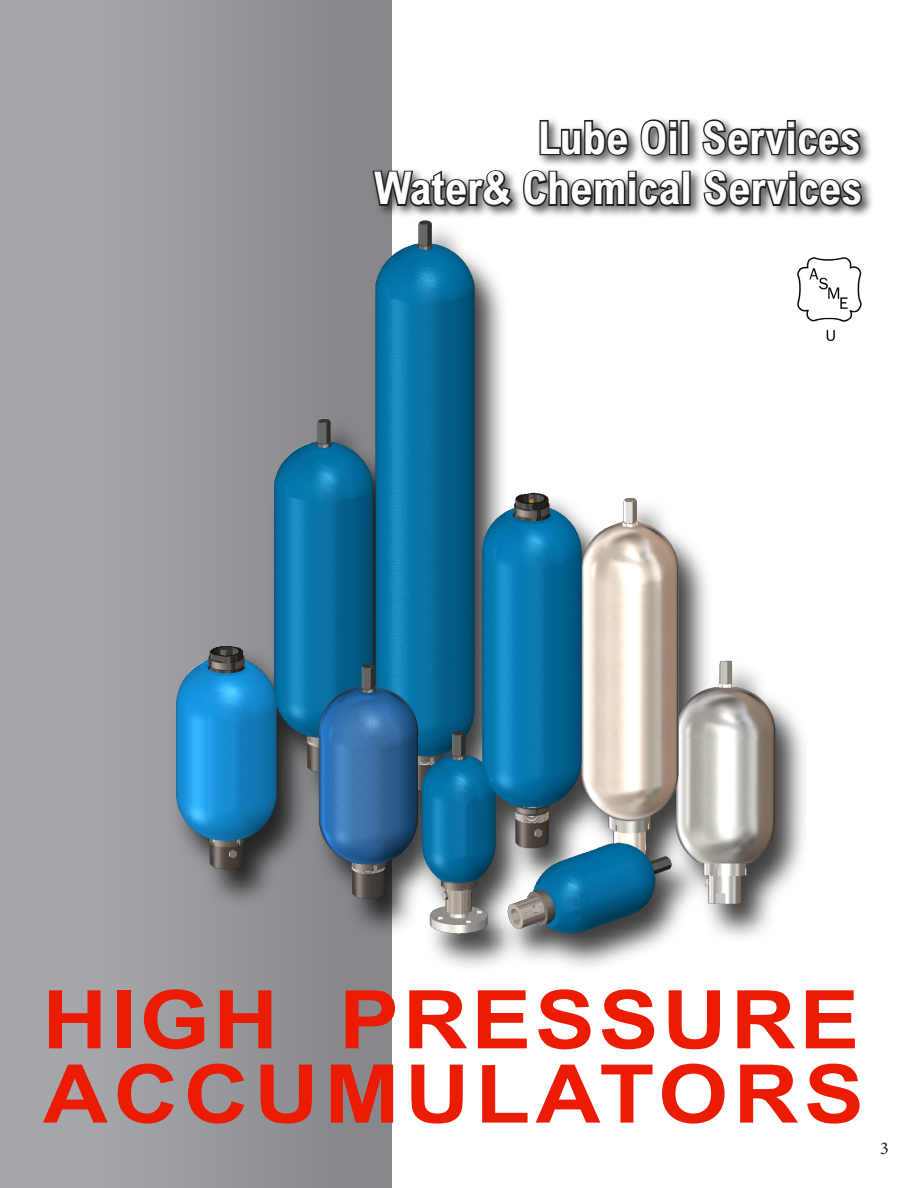
<style>
.page{position:relative;width:918px;height:1188px;background:#fff}
.page>*{position:absolute;margin:0;border:0;box-sizing:border-box;transform-origin:0 0}
.t1{font:700 81px "Arial";letter-spacing:.04em;color:#ec1b03;scale:1.11 1}
.t2{font:700 81px "Arial";letter-spacing:.06em;color:#ec1b03;scale:1.11 1}
.t3{font:700 45px "Arial Nova Cond";color:#fff}
.t4{font:18px "Minion Pro";color:#231f20}
</style>
<div class="page">
<div style="left:0;top:0;width:392px;height:1188px;background:linear-gradient(to right,#abacb0,#848689)"></div>
<img style="left:171px;top:220px;width:633px;height:752px">
<div style="left:536px;top:116px;width:337px;height:52px;background:#231f20;opacity:.76"></div>
<svg style="left:538px;top:118px;width:92px;height:40px"></svg>
<svg style="left:639px;top:118px;width:40px;height:40px;background:#747172"></svg>
<div style="left:680px;top:120px;width:9px;height:35px;border:3px solid #231f20"></div>
<svg style="left:701px;top:118px;width:162px;height:43px"></svg>
<div style="left:370px;top:167px;width:504px;height:52px;background:#231f20;opacity:.76"></div>
<svg style="left:371px;top:168px;width:144px;height:42px;background:#737172"></svg>
<svg style="left:521px;top:169px;width:163px;height:40px"></svg>
<div style="left:682px;top:171px;width:9px;height:35px;border:3px solid #231f20"></div>
<svg style="left:702px;top:168px;width:162px;height:43px"></svg>
<img style="left:796px;top:256px;width:66px;height:85px">
<p class="t3" style="left:538px;top:110px;width:324px">Lube Oil Services</p>
<p class="t3" style="left:374px;top:160px;width:489px">Water&amp; Chemical Services</p>
<p class="t1" style="left:42px;top:963px;width:737px">HIGH PRESSURE</p>
<p class="t2" style="left:43px;top:1037px;width:741px">ACCUMULATORS</p>
<p class="t4" style="left:880px;top:1136px;width:10px">3</p>
</div>
